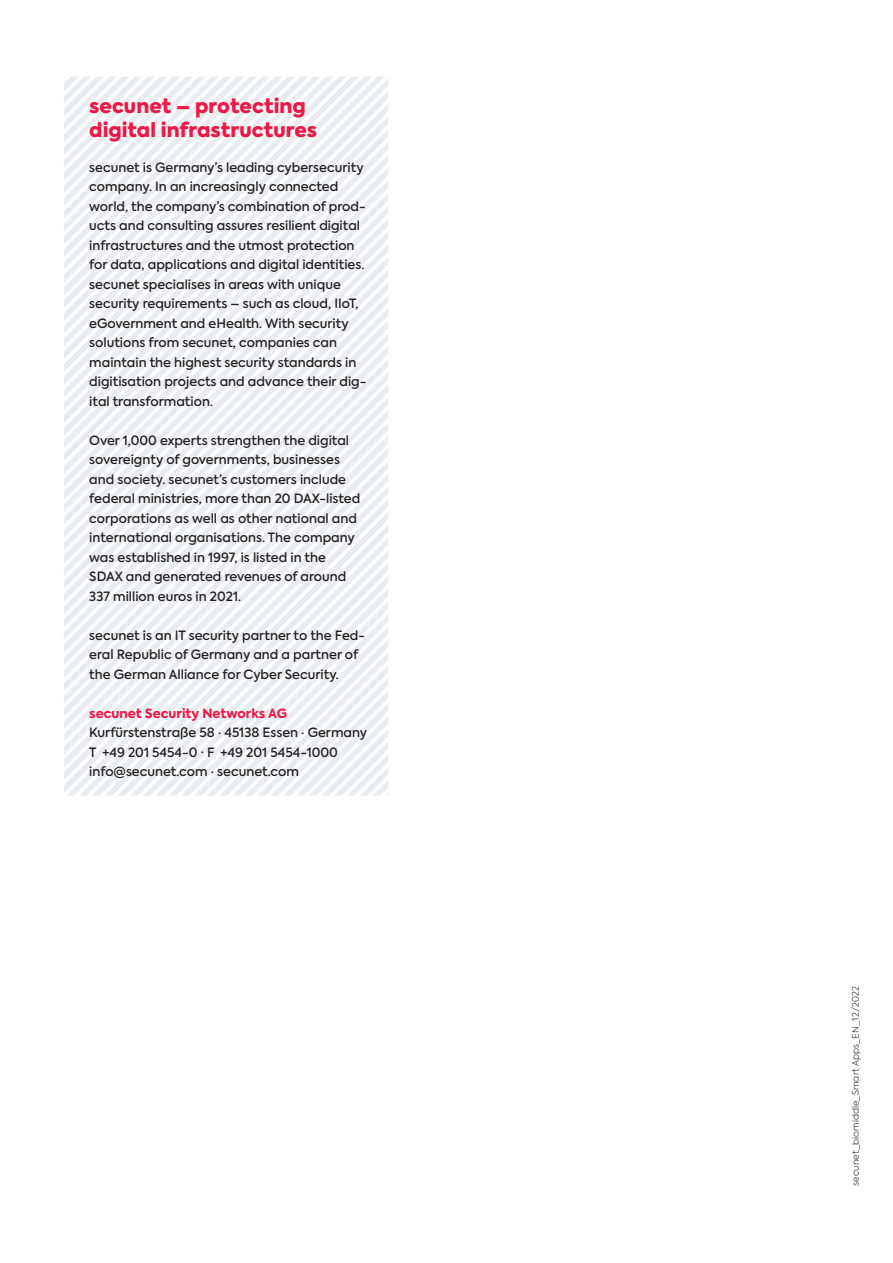
<style>
.page{position:relative;width:893px;height:1263px;background:#fff}
.page>*{position:absolute;margin:0;border:0;box-sizing:border-box;transform-origin:0 0}
.Schraffur_Zwischenhe{font:900 19.5px/24px "Axiforma";letter-spacing:.005em;color:#ed1845}
.Schraffur_Fließtext{font:500 12.75px/19.5px "Axiforma";color:#231f20}
.Fließtext{font:500 12.75px "Axiforma";color:#231f20}
.Fließtext-2{font:800 12.75px "Axiforma";color:#ed1845}
.Tabellen_7_Pt{font:300 9px "Axiforma";letter-spacing:.01em;color:#231f20}
</style>
<div class="page">
<svg style="left:64px;top:78px;width:324px;height:13px;fill:#eaedf2"></svg>
<svg style="left:64px;top:91px;width:324px;height:13px;fill:#eaedf2"></svg>
<svg style="left:64px;top:104px;width:324px;height:12px;fill:#eaedf2"></svg>
<svg style="left:64px;top:116px;width:324px;height:13px;fill:#eaedf2"></svg>
<svg style="left:64px;top:129px;width:324px;height:13px;fill:#eaedf2"></svg>
<svg style="left:64px;top:142px;width:324px;height:13px;fill:#eaedf2"></svg>
<svg style="left:64px;top:155px;width:324px;height:12px;fill:#eaedf2"></svg>
<svg style="left:64px;top:167px;width:324px;height:13px;fill:#eaeef2"></svg>
<svg style="left:64px;top:180px;width:324px;height:13px;fill:#eaeef2"></svg>
<svg style="left:64px;top:193px;width:324px;height:13px;fill:#eaeef2"></svg>
<svg style="left:64px;top:206px;width:324px;height:12px;fill:#eaeef2"></svg>
<svg style="left:64px;top:218px;width:324px;height:13px;fill:#eaeef2"></svg>
<svg style="left:64px;top:231px;width:324px;height:13px;fill:#eaeef2"></svg>
<svg style="left:64px;top:244px;width:324px;height:13px;fill:#eaeef2"></svg>
<svg style="left:64px;top:257px;width:324px;height:12px;fill:#eaeef2"></svg>
<svg style="left:64px;top:269px;width:324px;height:8px;fill:#eaeef2"></svg>
<svg style="left:64px;top:277px;width:324px;height:13px;fill:#eaeef2"></svg>
<svg style="left:64px;top:290px;width:324px;height:12px;fill:#eaeef2"></svg>
<svg style="left:64px;top:302px;width:324px;height:13px;fill:#eaeef2"></svg>
<svg style="left:64px;top:315px;width:324px;height:13px;fill:#eaeef2"></svg>
<svg style="left:64px;top:328px;width:324px;height:13px;fill:#eaeef2"></svg>
<svg style="left:64px;top:341px;width:324px;height:12px;fill:#eaeef2"></svg>
<svg style="left:64px;top:353px;width:324px;height:13px;fill:#eaeef2"></svg>
<svg style="left:64px;top:366px;width:324px;height:13px;fill:#eaeef2"></svg>
<svg style="left:64px;top:379px;width:324px;height:13px;fill:#eaeef2"></svg>
<svg style="left:64px;top:392px;width:324px;height:12px;fill:#eaeef2"></svg>
<svg style="left:64px;top:404px;width:324px;height:13px;fill:#eaedf2"></svg>
<svg style="left:64px;top:417px;width:324px;height:13px;fill:#eaedf2"></svg>
<svg style="left:64px;top:430px;width:324px;height:13px;fill:#eaedf2"></svg>
<svg style="left:64px;top:443px;width:324px;height:353px;fill:#eaedf2"></svg>
<svg style="left:75px;top:455px;width:313px;height:341px;fill:#eaeef2"></svg>
<svg style="left:88px;top:468px;width:300px;height:328px;fill:#eaedf2"></svg>
<svg style="left:100px;top:481px;width:288px;height:315px;fill:#eaedf2"></svg>
<svg style="left:113px;top:494px;width:275px;height:302px;fill:#eaedf2"></svg>
<svg style="left:126px;top:506px;width:262px;height:290px;fill:#eaedf2"></svg>
<svg style="left:139px;top:519px;width:249px;height:277px;fill:#eaedf2"></svg>
<svg style="left:151px;top:532px;width:237px;height:264px;fill:#eaeef2"></svg>
<svg style="left:164px;top:545px;width:224px;height:251px;fill:#eaeef2"></svg>
<svg style="left:177px;top:557px;width:211px;height:239px;fill:#eaeef2"></svg>
<svg style="left:181px;top:570px;width:207px;height:226px"></svg>
<p class="Schraffur_Zwischenhe" style="left:89px;top:94px;width:229px">secunet – protecting digital infrastructures</p>
<p class="Schraffur_Fließtext" style="left:89px;top:157px;width:279px">secunet is Germany’s leading cybersecurity company. In an increasingly connected world, the company’s combination of prod&shy;ucts and consulting assures resilient digital infrastructures and the utmost protection for data, applications and digital identities. secunet specialises in areas with unique security requirements – such as cloud, IIoT, eGovernment and eHealth. With security solutions from secunet, companies can maintain the highest security standards in digitisation projects and advance their dig&shy;ital transformation.</p>
<p class="Schraffur_Fließtext" style="left:89px;top:430px;width:273px">Over 1,000 experts strengthen the digital sovereignty of governments, businesses and society. secunet’s customers include federal ministries, more than 20 DAX-listed corporations as well as other national and international organisations. The company was established in 1997, is listed in the SDAX and generated revenues of around 337 million euros in 2021.</p>
<p class="Schraffur_Fließtext" style="left:89px;top:625px;width:277px">secunet is an IT security partner to the Fed&shy;eral Republic of Germany and a partner of the German Alliance for Cyber Security.</p>
<p class="Fließtext-2" style="left:89px;top:704px;width:199px">secunet Security Networks AG</p>
<p class="Fließtext" style="left:89px;top:724px;width:279px">Kurfürstenstraße 58 · 45138 Essen · Germany</p>
<p class="Fließtext" style="left:89px;top:744px;width:250px">T +49 201 5454-0 · F +49 201 5454-1000</p>
<p class="Fließtext" style="left:89px;top:763px;width:211px">info@secunet.com · secunet.com</p>
<p class="Tabellen_7_Pt" style="left:850px;top:1186px;width:201px;rotate:-90deg">secunet_biomiddle_Smart Apps_EN_12/2022</p>
</div>
